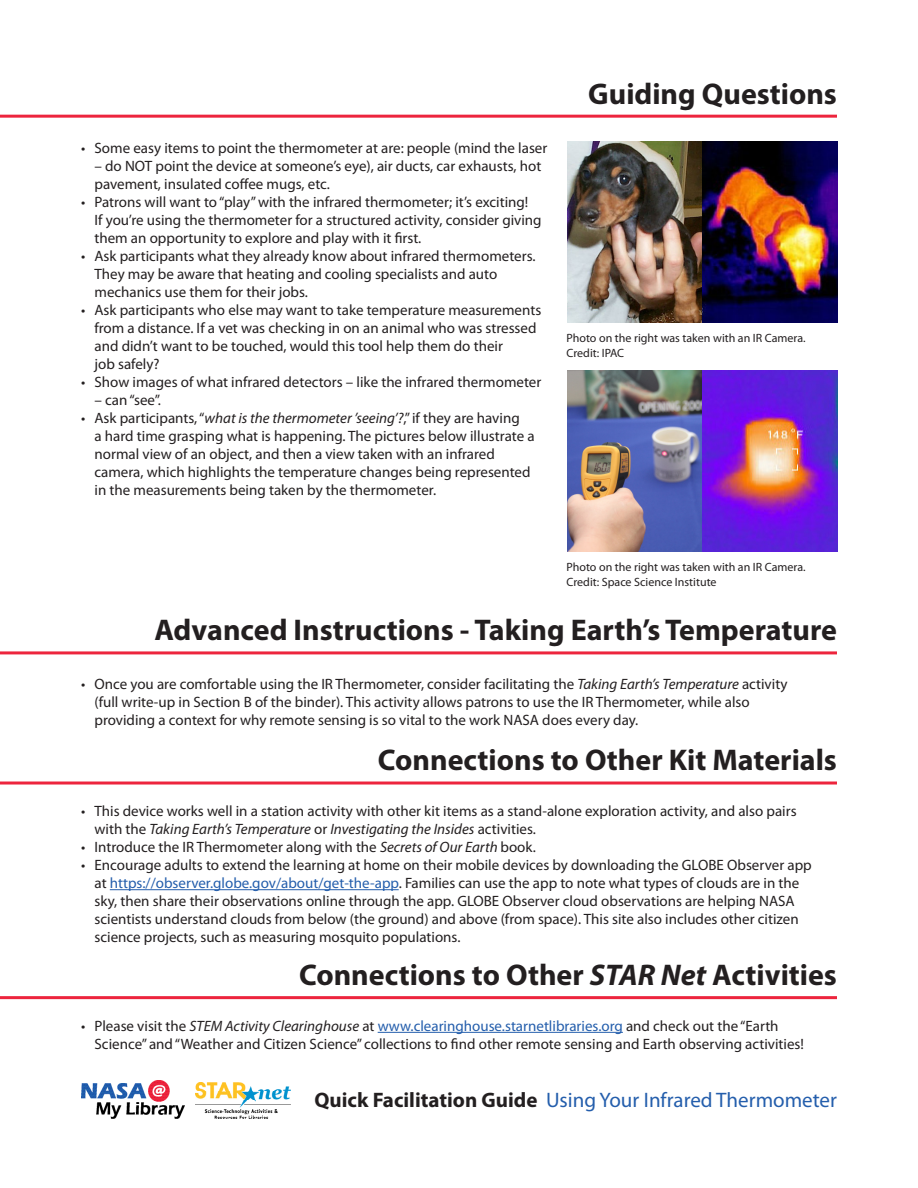
<style>
.page{position:relative;width:918px;height:1188px;background:#fff}
.page>*{position:absolute;margin:0;border:0;box-sizing:border-box;transform-origin:0 0}
.t1{font:700 30px "Myriad Pro";color:#231f20}
.t2{font:21px "Myriad Pro";color:#245eac}
.t3{font:15px/18px "Myriad Pro";color:#231f20}
.t4{font:12px/14.4px "Myriad Pro";color:#231f20}
.s1{font-style:italic}
.s2{color:#245eac}
.s3{font-weight:700;color:#231f20}
</style>
<div class="page">
<hr style="left:0;top:115px;width:837px;height:3px;background:#ed253d">
<img style="left:81px;top:1081px;width:103px;height:38px">
<img style="left:195px;top:1083px;width:96px;height:36px">
<hr style="left:0;top:651px;width:837px;height:3px;background:#ed253d">
<hr style="left:0;top:782px;width:837px;height:3px;background:#ed253d">
<hr style="left:110px;top:889px;width:289px;height:1px;background:#245eac">
<hr style="left:0;top:996px;width:837px;height:3px;background:#ed253d">
<hr style="left:378px;top:1032px;width:245px;height:1px;background:#245eac">
<img style="left:567px;top:142px;width:136px;height:180px">
<img style="left:703px;top:142px;width:135px;height:180px">
<img style="left:567px;top:371px;width:136px;height:180px">
<svg style="left:703px;top:371px;width:135px;height:180px;background:#8132c4"></svg>
<p class="t3" style="left:81px;top:139px;width:468px">• Some easy items to point the thermometer at are: people (mind the laser</p>
<p class="t3" style="left:94px;top:157px;width:448px">– do NOT point the device at someone’s eye), air ducts, car exhausts, hot pavement, insulated coffee mugs, etc.</p>
<p class="t3" style="left:94px;top:193px;width:449px;text-indent:-14px">• Patrons will want to“play”with the infrared thermometer; it’s exciting!<br>If you’re using the thermometer for a structured activity, consider giving them an opportunity to explore and play with it first.</p>
<p class="t3" style="left:94px;top:247px;width:443px;text-indent:-14px">• Ask participants what they already know about infrared thermometers.<br>They may be aware that heating and cooling specialists and auto mechanics use them for their jobs.</p>
<p class="t3" style="left:94px;top:301px;width:448px;text-indent:-14px">• Ask participants who else may want to take temperature measurements from a distance. If a vet was checking in on an animal who was stressed and didn’t want to be touched, would this tool help them do their<br>job safely?</p>
<p class="t3" style="left:81px;top:373px;width:462px">• Show images of what infrared detectors – like the infrared thermometer</p>
<p class="t3" style="left:94px;top:391px;width:68px">– can“see”.</p>
<p class="t3" style="left:94px;top:409px;width:442px;text-indent:-14px">• Ask participants,“<span class="s1">what is the thermometer ’seeing’?</span>,”if they are having<br>a hard time grasping what is happening. The pictures below illustrate a</p>
<p class="t3" style="left:94px;top:445px;width:438px">normal view of an object, and then a view taken with an infrared camera, which highlights the temperature changes being represented in the measurements being taken by the thermometer.</p>
<p class="t1" style="left:588px;top:74px;width:250px">Guiding Questions</p>
<p class="t4" style="left:567px;top:331px;width:241px">Photo on the right was taken with an IR Camera.<br>Credit: IPAC</p>
<p class="t4" style="left:567px;top:560px;width:241px">Photo on the right was taken with an IR Camera.<br>Credit: Space Science Institute</p>
<p class="t1" style="left:154px;top:611px;width:684px">Advanced Instructions - Taking Earth’s Temperature</p>
<p class="t3" style="left:94px;top:674px;width:695px;text-indent:-14px">• Once you are comfortable using the IR Thermometer, consider facilitating the <span class="s1">Taking Earth’s Temperature</span> activity (full write-up in Section B of the binder). This activity allows patrons to use the IR Thermometer, while also providing a context for why remote sensing is so vital to the work NASA does every day.</p>
<p class="t1" style="left:378px;top:741px;width:461px">Connections to Other Kit Materials</p>
<p class="t3" style="left:94px;top:802px;width:704px;text-indent:-14px">• This device works well in a station activity with other kit items as a stand-alone exploration activity, and also pairs with the <span class="s1">Taking Earth’s Temperature</span> or <span class="s1">Investigating the Insides</span> activities.</p>
<p class="t3" style="left:81px;top:838px;width:456px">• Introduce the IR Thermometer along with the <span class="s1">Secrets of Our Earth</span> book.</p>
<p class="t3" style="left:94px;top:856px;width:719px;text-indent:-14px">• Encourage adults to extend the learning at home on their mobile devices by downloading the GLOBE Observer app at <span class="s2">https://observer.globe.gov/about/get-the-app</span>. Families can use the app to note what types of clouds are in the sky, then share their observations online through the app. GLOBE Observer cloud observations are helping NASA scientists understand clouds from below (the ground) and above (from space). This site also includes other citizen science projects, such as measuring mosquito populations.</p>
<p class="t1" style="left:299px;top:955px;width:539px">Connections to Other <span class="s1">STAR Net</span> Activities</p>
<p class="t3" style="left:94px;top:1017px;width:711px;text-indent:-14px">• Please visit the <span class="s1">STEM Activity Clearinghouse</span> at <span class="s2">www.clearinghouse.starnetlibraries.org</span> and check out the “Earth<br>Science” and“Weather and Citizen Science” collections to find other remote sensing and Earth observing activities!</p>
<p class="t2" style="left:314px;top:1087px;width:524px"><span class="s3">Quick Facilitation Guide</span> Using Your Infrared Thermometer</p>
</div>
